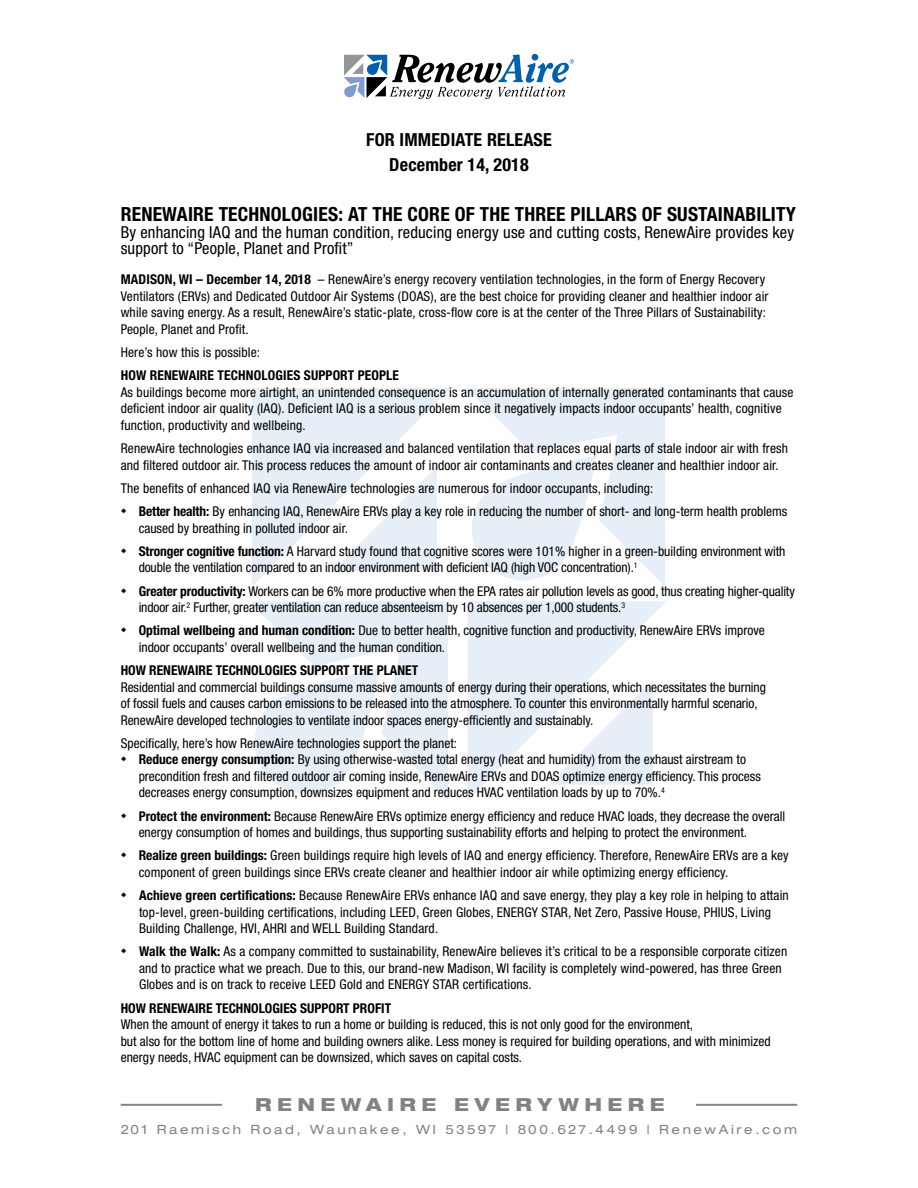
<style>
.page{position:relative;width:918px;height:1188px;background:#fff}
.page>*{position:absolute;margin:0;border:0;box-sizing:border-box;transform-origin:0 0}
.t1{font:700 condensed 19.5px "Helvetica Neue LT Std";letter-spacing:.01em;color:#000}
.t2{font:700 condensed 18px/24.8px "Helvetica Neue LT Std";letter-spacing:.01em;color:#000;text-align:center}
.t3{font:800 expanded 18px "Helvetica Neue LT Std";letter-spacing:.3em;color:#808285}
.t4{font:condensed 16.5px/16.5px "Helvetica Neue LT Std";letter-spacing:.01em;color:#000}
.t5{font:condensed 13.5px/16.5px "Helvetica Neue LT Std";color:#000}
.t6{font:700 condensed 13.5px "Helvetica Neue LT Std";color:#000}
.t7{font:expanded 12.75px "Helvetica Neue LT Std";letter-spacing:.205em;color:#808285}
.s1{font-weight:700}
</style>
<div class="page">
<svg style="left:253px;top:601px;width:195px;height:199px"></svg>
<svg style="left:253px;top:388px;width:197px;height:197px"></svg>
<svg style="left:468px;top:601px;width:197px;height:198px"></svg>
<svg style="left:467px;top:388px;width:198px;height:198px"></svg>
<svg style="left:344px;top:54px;width:230px;height:45px"></svg>
<hr style="left:121px;top:1104px;width:101px;height:2px;background:#808285">
<hr style="left:696px;top:1104px;width:101px;height:2px;background:#808285">
<h2 class="t2" style="left:366px;top:127px;width:187px">FOR IMMEDIATE RELEASE<br>December 14, 2018</h2>
<h1 class="t1" style="left:121px;top:203px;width:677px">RENEWAIRE TECHNOLOGIES: AT THE CORE OF THE THREE PILLARS OF SUSTAINABILITY</h1>
<p class="t4" style="left:121px;top:224px;width:675px">By enhancing IAQ and the human condition, reducing energy use and cutting costs, RenewAire provides key support to “People, Planet and Profit”</p>
<p class="t5" style="left:121px;top:271px;width:649px"><span class="s1">MADISON, WI – December 14, 2018</span> – RenewAire’s energy recovery ventilation technologies, in the form of Energy Recovery Ventilators (ERVs) and Dedicated Outdoor Air Systems (DOAS), are the best choice for providing cleaner and healthier indoor air while saving energy. As a result, RenewAire’s static-plate, cross-flow core is at the center of the Three Pillars of Sustainability:<br>People, Planet and Profit.</p>
<p class="t5" style="left:121px;top:344px;width:141px">Here’s how this is possible:</p>
<p class="t6" style="left:121px;top:368px;width:280px">HOW RENEWAIRE TECHNOLOGIES SUPPORT PEOPLE</p>
<p class="t5" style="left:121px;top:384px;width:674px">As buildings become more airtight, an unintended consequence is an accumulation of internally generated contaminants that cause deficient indoor air quality (IAQ). Deficient IAQ is a serious problem since it negatively impacts indoor occupants’ health, cognitive function, productivity and wellbeing.</p>
<p class="t5" style="left:121px;top:440px;width:669px">RenewAire technologies enhance IAQ via increased and balanced ventilation that replaces equal parts of stale indoor air with fresh and filtered outdoor air. This process reduces the amount of indoor air contaminants and creates cleaner and healthier indoor air.</p>
<p class="t5" style="left:121px;top:480px;width:534px">The benefits of enhanced IAQ via RenewAire technologies are numerous for indoor occupants, including:</p>
<p class="t5" style="left:139px;top:503px;width:650px;text-indent:-18px">◆ <span class="s1">Better health:</span> By enhancing IAQ, RenewAire ERVs play a key role in reducing the number of short- and long-term health problems caused by breathing in polluted indoor air.</p>
<p class="t5" style="left:139px;top:543px;width:648px;text-indent:-18px">◆ <span class="s1">Stronger cognitive function:</span> A Harvard study found that cognitive scores were 101% higher in a green-building environment with double the ventilation compared to an indoor environment with deficient IAQ (high VOC concentration).<sup>1</sup></p>
<p class="t5" style="left:139px;top:583px;width:658px;text-indent:-18px">◆ <span class="s1">Greater productivity:</span> Workers can be 6% more productive when the EPA rates air pollution levels as good, thus creating higher-quality indoor air.<sup>2</sup> Further, greater ventilation can reduce absenteeism by 10 absences per 1,000 students.<sup>3</sup></p>
<p class="t5" style="left:139px;top:622px;width:628px;text-indent:-18px">◆ <span class="s1">Optimal wellbeing and human condition:</span> Due to better health, cognitive function and productivity, RenewAire ERVs improve indoor occupants’ overall wellbeing and the human condition.</p>
<p class="t6" style="left:121px;top:662px;width:299px">HOW RENEWAIRE TECHNOLOGIES SUPPORT THE PLANET</p>
<p class="t5" style="left:121px;top:679px;width:647px">Residential and commercial buildings consume massive amounts of energy during their operations, which necessitates the burning of fossil fuels and causes carbon emissions to be released into the atmosphere. To counter this environmentally harmful scenario,<br>RenewAire developed technologies to ventilate indoor spaces energy-efficiently and sustainably.</p>
<p class="t5" style="left:121px;top:735px;width:338px">Specifically, here’s how RenewAire technologies support the planet:</p>
<p class="t5" style="left:139px;top:751px;width:624px;text-indent:-18px">◆ <span class="s1">Reduce energy consumption:</span> By using otherwise-wasted total energy (heat and humidity) from the exhaust airstream to precondition fresh and filtered outdoor air coming inside, RenewAire ERVs and DOAS optimize energy efficiency. This process decreases energy consumption, downsizes equipment and reduces HVAC ventilation loads by up to 70%.<sup>4</sup></p>
<p class="t5" style="left:139px;top:808px;width:648px;text-indent:-18px">◆ <span class="s1">Protect the environment:</span> Because RenewAire ERVs optimize energy efficiency and reduce HVAC loads, they decrease the overall energy consumption of homes and buildings, thus supporting sustainability efforts and helping to protect the environment.</p>
<p class="t5" style="left:139px;top:847px;width:652px;text-indent:-18px">◆ <span class="s1">Realize green buildings:</span> Green buildings require high levels of IAQ and energy efficiency. Therefore, RenewAire ERVs are a key component of green buildings since ERVs create cleaner and healthier indoor air while optimizing energy efficiency.</p>
<p class="t5" style="left:139px;top:887px;width:651px;text-indent:-18px">◆ <span class="s1">Achieve green certifications:</span> Because RenewAire ERVs enhance IAQ and save energy, they play a key role in helping to attain top-level, green-building certifications, including LEED, Green Globes, ENERGY STAR, Net Zero, Passive House, PHIUS, Living<br>Building Challenge, HVI, AHRI and WELL Building Standard.</p>
<p class="t5" style="left:139px;top:943px;width:650px;text-indent:-18px">◆ <span class="s1">Walk the Walk:</span> As a company committed to sustainability, RenewAire believes it’s critical to be a responsible corporate citizen and to practice what we preach. Due to this, our brand-new Madison, WI facility is completely wind-powered, has three Green<br>Globes and is on track to receive LEED Gold and ENERGY STAR certifications.</p>
<p class="t6" style="left:121px;top:1000px;width:272px">HOW RENEWAIRE TECHNOLOGIES SUPPORT PROFIT</p>
<p class="t5" style="left:121px;top:1016px;width:652px">When the amount of energy it takes to run a home or building is reduced, this is not only good for the environment,<br>but also for the bottom line of home and building owners alike. Less money is required for building operations, and with minimized energy needs, HVAC equipment can be downsized, which saves on capital costs.</p>
<h2 class="t3" style="left:255px;top:1093px;width:411px">RENEWAIRE EVERYWHERE</h2>
<p class="t7" style="left:121px;top:1121px;width:678px">201 Raemisch Road, Waunakee, WI 53597 | 800.627.4499 | RenewAire.com</p>
</div>
